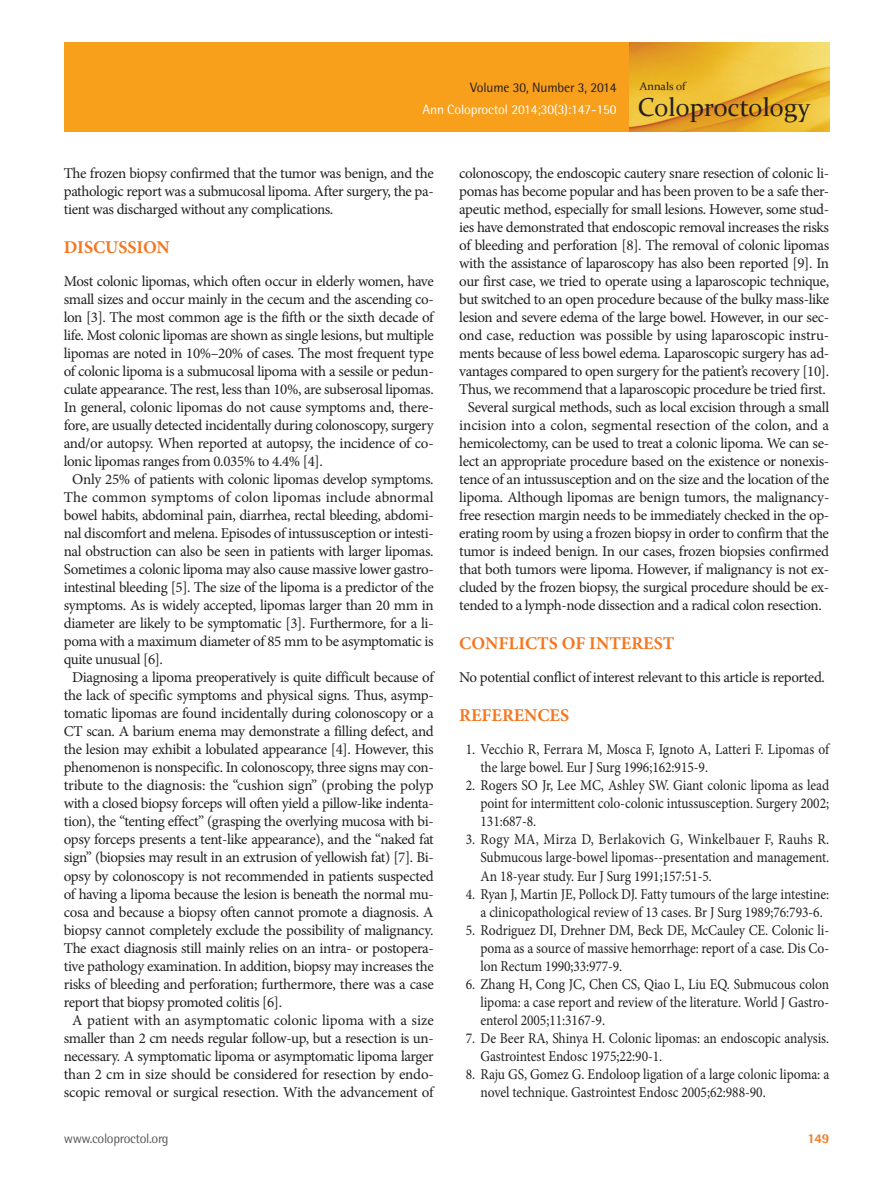
<style>
.page{position:relative;width:893px;height:1191px;background:#fff}
.page>*{position:absolute;margin:0;border:0;box-sizing:border-box;transform-origin:0 0}
.t1{font:25.95px "Constantia";color:#231f20}
.본문제목_대{font:700 18px "Minion Pro";color:#f47721}
.본문{font:15px/18px "Minion Pro";letter-spacing:-.025em;color:#231f20;text-align:justify}
.참고문헌1{font:15px/18px "Minion Pro";letter-spacing:-.005em;color:#231f20;text-align:justify;scale:.9 1}
.t2{font:13.5px "Rotis Semi Sans Std";letter-spacing:-.01em;color:#fff}
.t3{font:13.5px "Rotis Semi Sans Std";letter-spacing:-.01em;color:#231f20}
.t4{font:13.5px "Rotis Semi Sans Std";letter-spacing:-.025em;color:#57585a}
.t5{font:800 13.5px "Rotis Semi Sans Std";color:#f47721}
.t6{font:11.25px "Constantia";color:#231f20}
</style>
<div class="page">
<div style="left:64px;top:43px;width:565px;height:89px;background:#f89f1c"></div>
<img style="left:629px;top:43px;width:200px;height:89px">
<p class="t3" style="left:470px;top:80px;width:148px">Volume 30, Number 3, 2014</p>
<p class="t2" style="left:423px;top:102px;width:196px">Ann Coloproctol 2014;30(3):147-150</p>
<p class="t6" style="left:640px;top:79px;width:47px">Annals of</p>
<p class="t1" style="left:638px;top:90px;width:174px">Coloproctology</p>
<p class="본문" style="left:64px;top:164px;width:371px">The frozen biopsy confirmed that the tumor was benign, and the pathologic report was a submucosal lipoma. After surgery, the pa&shy;tient was discharged without any complications.</p>
<p class="본문제목_대" style="left:64px;top:234px;width:108px">DISCUSSION</p>
<p class="본문" style="left:64px;top:272px;width:371px">Most colonic lipomas, which often occur in elderly women, have small sizes and occur mainly in the cecum and the ascending co&shy;lon [3]. The most common age is the fifth or the sixth decade of life. Most colonic lipomas are shown as single lesions, but multiple lipomas are noted in 10%–20% of cases. The most frequent type of colonic lipoma is a submucosal lipoma with a sessile or pedun&shy;culate appearance. The rest, less than 10%, are subserosal lipomas.<br>In general, colonic lipomas do not cause symptoms and, there&shy;fore, are usually detected incidentally during colonoscopy, surgery and/or autopsy. When reported at autopsy, the incidence of co&shy;lonic lipomas ranges from 0.035% to 4.4% [4].</p>
<p class="본문" style="left:64px;top:470px;width:371px;text-indent:9px">Only 25% of patients with colonic lipomas develop symptoms.<br>The common symptoms of colon lipomas include abnormal bowel habits, abdominal pain, diarrhea, rectal bleeding, abdomi&shy;nal discomfort and melena. Episodes of intussusception or intesti&shy;nal obstruction can also be seen in patients with larger lipomas.<br>Sometimes a colonic lipoma may also cause massive lower gastro&shy;intestinal bleeding [5]. The size of the lipoma is a predictor of the symptoms. As is widely accepted, lipomas larger than 20 mm in diameter are likely to be symptomatic [3]. Furthermore, for a li&shy;poma with a maximum diameter of 85 mm to be asymptomatic is quite unusual [6].</p>
<p class="본문" style="left:64px;top:668px;width:372px;text-indent:9px">Diagnosing a lipoma preoperatively is quite difficult because of the lack of specific symptoms and physical signs. Thus, asymp&shy;tomatic lipomas are found incidentally during colonoscopy or a CT scan. A barium enema may demonstrate a filling defect, and the lesion may exhibit a lobulated appearance [4]. However, this phenomenon is nonspecific. In colonoscopy, three signs may con&shy;tribute to the diagnosis: the “cushion sign” (probing the polyp with a closed biopsy forceps will often yield a pillow-like indenta&shy;tion), the “tenting effect” (grasping the overlying mucosa with bi&shy;opsy forceps presents a tent-like appearance), and the “naked fat sign” (biopsies may result in an extrusion of yellowish fat) [7]. Bi&shy;opsy by colonoscopy is not recommended in patients suspected of having a lipoma because the lesion is beneath the normal mu&shy;cosa and because a biopsy often cannot promote a diagnosis. A biopsy cannot completely exclude the possibility of malignancy.<br>The exact diagnosis still mainly relies on an intra- or postopera&shy;tive pathology examination. In addition, biopsy may increases the risks of bleeding and perforation; furthermore, there was a case report that biopsy promoted colitis [6].</p>
<p class="본문" style="left:64px;top:1010px;width:371px;text-align:center">A patient with an asymptomatic colonic lipoma with a size smaller than 2 cm needs regular follow-up, but a resection is un&shy;necessary. A symptomatic lipoma or asymptomatic lipoma larger than 2 cm in size should be considered for resection by endo&shy;scopic removal or surgical resection. With the advancement of</p>
<p class="본문" style="left:459px;top:164px;width:371px">colonoscopy, the endoscopic cautery snare resection of colonic li&shy;pomas has become popular and has been proven to be a safe ther&shy;apeutic method, especially for small lesions. However, some stud&shy;ies have demonstrated that endoscopic removal increases the risks of bleeding and perforation [8]. The removal of colonic lipomas with the assistance of laparoscopy has also been reported [9]. In our first case, we tried to operate using a laparoscopic technique, but switched to an open procedure because of the bulky mass-like lesion and severe edema of the large bowel. However, in our sec&shy;ond case, reduction was possible by using laparoscopic instru&shy;ments because of less bowel edema. Laparoscopic surgery has ad&shy;vantages compared to open surgery for the patient’s recovery [10].<br>Thus, we recommend that a laparoscopic procedure be tried first.</p>
<p class="본문" style="left:459px;top:398px;width:372px;text-align:center">Several surgical methods, such as local excision through a small incision into a colon, segmental resection of the colon, and a hemicolectomy, can be used to treat a colonic lipoma. We can se&shy;lect an appropriate procedure based on the existence or nonexis&shy;tence of an intussusception and on the size and the location of the lipoma. Although lipomas are benign tumors, the malignancy&shy;free resection margin needs to be immediately checked in the op&shy;erating room by using a frozen biopsy in order to confirm that the tumor is indeed benign. In our cases, frozen biopsies confirmed that both tumors were lipoma. However, if malignancy is not ex&shy;cluded by the frozen biopsy, the surgical procedure should be ex&shy;tended to a lymph-node dissection and a radical colon resection.</p>
<p class="본문제목_대" style="left:459px;top:630px;width:216px">CONFLICTS OF INTEREST</p>
<p class="본문" style="left:459px;top:668px;width:367px">No potential conflict of interest relevant to this article is reported.</p>
<p class="본문제목_대" style="left:459px;top:702px;width:111px">REFERENCES</p>
<p class="참고문헌1" style="left:480px;top:740px;width:389px;text-indent:-15px">1. Vecchio R, Ferrara M, Mosca F, Ignoto A, Latteri F. Lipomas of the large bowel. Eur J Surg 1996;162:915-9.</p>
<p class="참고문헌1" style="left:480px;top:776px;width:389px;text-indent:-15px">2. Rogers SO Jr, Lee MC, Ashley SW. Giant colonic lipoma as lead point for intermittent colo-colonic intussusception. Surgery 2002; 131:687-8.</p>
<p class="참고문헌1" style="left:480px;top:830px;width:389px;text-indent:-15px">3. Rogy MA, Mirza D, Berlakovich G, Winkelbauer F, Rauhs R.<br>Submucous large-bowel lipomas--presentation and management.<br>An 18-year study. Eur J Surg 1991;157:51-5.</p>
<p class="참고문헌1" style="left:466px;top:884px;width:405px;text-align:center">4. Ryan J, Martin JE, Pollock DJ. Fatty tumours of the large intestine: a clinicopathological review of 13 cases. Br J Surg 1989;76:793-6.</p>
<p class="참고문헌1" style="left:480px;top:920px;width:389px;text-indent:-15px">5. Rodriguez DI, Drehner DM, Beck DE, McCauley CE. Colonic li&shy;poma as a source of massive hemorrhage: report of a case. Dis Co&shy;lon Rectum 1990;33:977-9.</p>
<p class="참고문헌1" style="left:480px;top:974px;width:389px;text-indent:-15px">6. Zhang H, Cong JC, Chen CS, Qiao L, Liu EQ. Submucous colon lipoma: a case report and review of the literature. World J Gastro&shy;enterol 2005;11:3167-9.</p>
<p class="참고문헌1" style="left:480px;top:1028px;width:389px;text-indent:-15px">7. De Beer RA, Shinya H. Colonic lipomas: an endoscopic analysis.<br>Gastrointest Endosc 1975;22:90-1.</p>
<p class="참고문헌1" style="left:480px;top:1064px;width:389px;text-indent:-15px">8. Raju GS, Gomez G. Endoloop ligation of a large colonic lipoma: a novel technique. Gastrointest Endosc 2005;62:988-90.</p>
<p class="t4" style="left:64px;top:1130px;width:106px">www.coloproctol.org</p>
<p class="t5" style="left:807px;top:1129px;width:23px">149</p>
</div>
